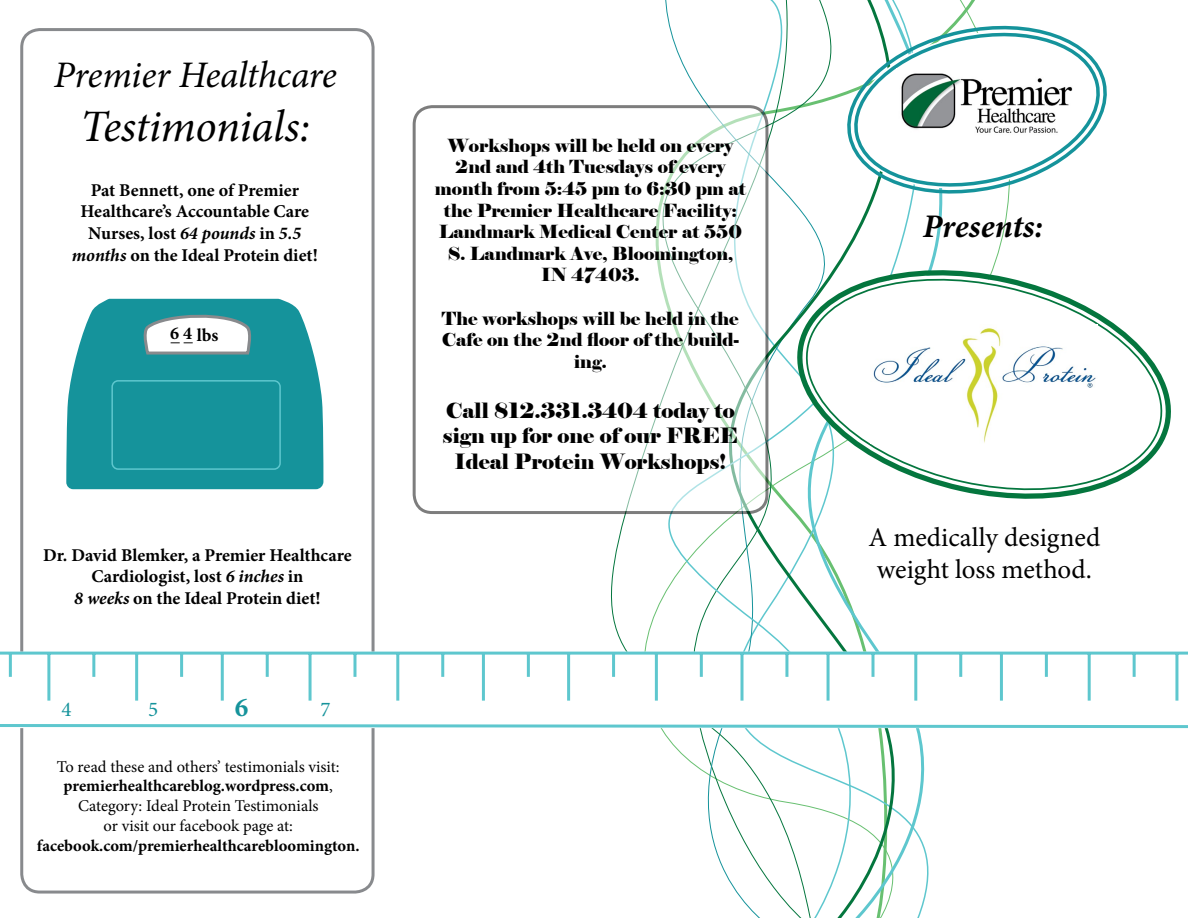
<style>
.page{position:relative;width:1188px;height:918px;background:#fff}
.page>*{position:absolute;margin:0;border:0;box-sizing:border-box;transform-origin:0 0}
.t1{font:italic 45px "Minion Pro";letter-spacing:-.01em;color:#000}
.t2{font:italic 37.5px "Minion Pro";letter-spacing:-.01em;color:#000}
.t3{font:italic 700 33px "Minion Pro";color:#000}
.t4{font:27px/32.4px "Minion Pro";color:#000;text-align:center}
.t5{font:700 27px "Minion Pro";color:#15939b}
.t6{font:21px/25.2px "Elephant";color:#000;text-align:center}
.t7{font:21px "Minion Pro";color:#15939b}
.t8{font:700 18.3px "Minion Pro";color:#000}
.t9{font:18px/21.6px "Elephant";color:#000;text-align:center}
.t10{font:700 18px/21.6px "Minion Pro";color:#000;text-align:center}
.t11{font:16.5px/19.8px "Minion Pro";color:#000;text-align:center}
.t12{font:700 16.5px "Minion Pro";color:#000}
.s1{font-style:italic}
.s2{font-weight:700}
</style>
<div class="page">
<div style="left:20px;top:28px;width:355px;height:866px;border:3px solid #888a8d;border-radius:18px"></div>
<svg style="left:611px;top:0;width:332px;height:918px"></svg>
<svg style="left:782px;top:252px;width:217px;height:259px"></svg>
<svg style="left:794px;top:264px;width:377px;height:239px"></svg>
<svg style="left:841px;top:17px;width:266px;height:185px"></svg>
<svg style="left:849px;top:25px;width:256px;height:169px"></svg>
<svg style="left:0;top:650px;width:1188px;height:80px"></svg>
<img style="left:897px;top:68px;width:175px;height:69px">
<img style="left:870px;top:324px;width:228px;height:119px">
<svg style="left:66px;top:299px;width:257px;height:190px;background:#2c9da4"></svg>
<svg style="left:142px;top:309px;width:115px;height:47px"></svg>
<div style="left:112px;top:381px;width:168px;height:88px;background:#15939b;border-radius:6px"></div>
<div style="left:111px;top:380px;width:170px;height:90px;border:2px solid #5ec7ce;border-radius:6px"></div>
<div style="left:414px;top:107px;width:353px;height:406px;background:#fff;border-radius:18px"></div>
<div style="left:413px;top:105px;width:355px;height:409px;border:3px solid #000;border-radius:18px"></div>
<h2 class="t2" style="left:54px;top:49px;width:285px">Premier Healthcare</h2>
<h1 class="t1" style="left:80px;top:96px;width:231px">Testimonials:</h1>
<p class="t10" style="left:72px;top:179px;width:247px">Pat Bennett, one of Premier<br>Healthcare’s Accountable Care<br>Nurses, lost <span class="s1">64 pounds</span> in <span class="s1">5.5 months</span> on the Ideal Protein diet!</p>
<p class="t8" style="left:171px;top:322px;width:49px">_ _ lbs</p>
<p class="t10" style="left:170px;top:323px;width:23px">6 4</p>
<p class="t10" style="left:43px;top:544px;width:310px">Dr. David Blemker, a Premier Healthcare<br>Cardiologist, lost <span class="s1">6 inches</span> in<br><span class="s1">8 weeks</span> on the Ideal Protein diet!</p>
<p class="t7" style="left:61px;top:695px;width:12px">4</p>
<p class="t7" style="left:148px;top:695px;width:12px">5</p>
<h3 class="t5" style="left:235px;top:688px;width:15px">6</h3>
<p class="t7" style="left:320px;top:695px;width:12px">7</p>
<p class="t11" style="left:57px;top:757px;width:284px">To read these and others’ testimonials visit: <span class="s2">premierhealthcareblog.wordpress.com</span>, Category: Ideal Protein Testimonials<br>or visit our facebook page at:</p>
<p class="t12" style="left:37px;top:834px;width:324px">facebook.com/premierhealthcarebloomington.</p>
<p class="t9" style="left:435px;top:135px;width:313px">Workshops will be held on every<br>2nd and 4th Tuesdays of every month from 5:45 pm to 6:30 pm at the Premier Healthcare Facility:<br>Landmark Medical Center at 550<br>S. Landmark Ave, Bloomington,<br>IN 47403.</p>
<p class="t9" style="left:442px;top:308px;width:298px">The workshops will be held in the<br>Cafe on the 2nd floor of the build&shy;ing.</p>
<p class="t6" style="left:443px;top:398px;width:297px">Call 812.331.3404 today to sign up for one of our FREE<br>Ideal Protein Workshops!</p>
<h3 class="t3" style="left:923px;top:203px;width:122px">Presents:</h3>
<h3 class="t4" style="left:869px;top:521px;width:233px">A medically designed weight loss method.</h3>
</div>
